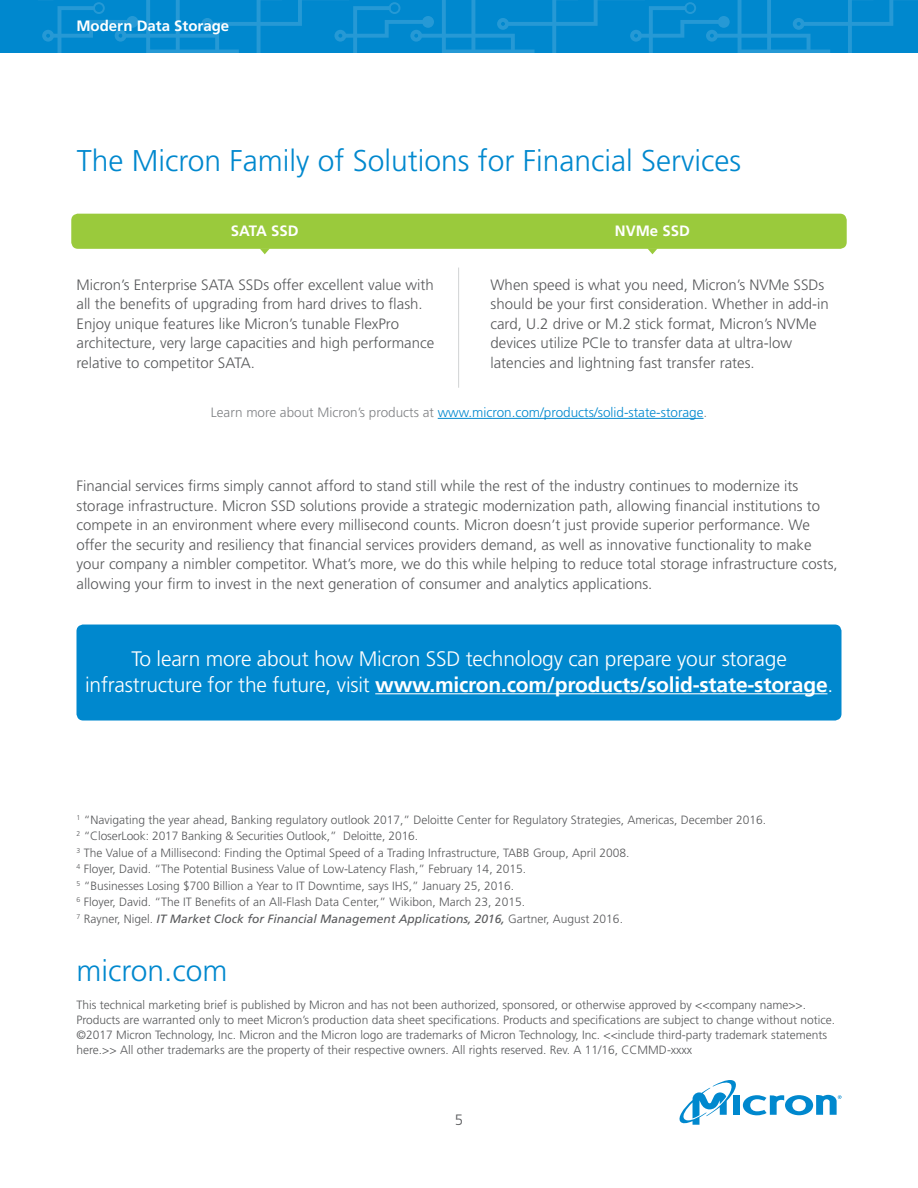
<style>
.page{position:relative;width:918px;height:1188px;background:#fff}
.page>*{position:absolute;margin:0;border:0;box-sizing:border-box;transform-origin:0 0}
.t1{font:300 30px "Frutiger LT Std";color:#0088ce}
.t2{font:300 21px/25.5px "Frutiger LT Std";letter-spacing:-.01em;color:#fff;text-align:center}
.t3{font:300 15px/19.5px "Frutiger LT Std";color:#58595b}
.t4{font:700 15px "Frutiger LT Std";color:#fff}
.t5{font:300 13.5px "Frutiger LT Std";color:#0088ce}
.t6{font:300 12px/16.5px "Frutiger LT Std";color:#58595b}
.s1{color:#808285}
.s2{font-weight:700}
.s3{font-weight:400;font-style:italic}
</style>
<div class="page">
<div style="left:0;top:0;width:918px;height:52px;background:#0088ce"></div>
<svg style="left:42px;top:0;width:852px;height:52px"></svg>
<hr style="left:458px;top:268px;width:1px;height:120px;background:#d1d3d4">
<div style="left:71px;top:214px;width:776px;height:35px;background:#9aca3c;border-radius:7px"></div>
<svg style="left:260px;top:248px;width:10px;height:6px"></svg>
<svg style="left:647px;top:248px;width:11px;height:6px"></svg>
<hr style="left:438px;top:418px;width:266px;height:1px;background:#0088ce">
<div style="left:76px;top:625px;width:766px;height:96px;background:#0088ce;border-radius:7px"></div>
<hr style="left:375px;top:693px;width:452px;height:1px;background:#fff">
<svg style="left:679px;top:1080px;width:162px;height:45px"></svg>
<p class="t4" style="left:76px;top:17px;width:154px">Modern Data Storage</p>
<h1 class="t1" style="left:77px;top:144px;width:666px">The Micron Family of Solutions for Financial Services</h1>
<p class="t4" style="left:231px;top:222px;width:69px">SATA SSD</p>
<p class="t4" style="left:615px;top:222px;width:77px">NVMe SSD</p>
<p class="t3" style="left:76px;top:275px;width:359px">Micron’s Enterprise SATA SSDs offer excellent value with all the benefits of upgrading from hard drives to flash.<br>Enjoy unique features like Micron’s tunable FlexPro architecture, very large capacities and high performance relative to competitor SATA.</p>
<p class="t3" style="left:490px;top:275px;width:340px">When speed is what you need, Micron’s NVMe SSDs should be your first consideration. Whether in add-in card, U.2 drive or M.2 stick format, Micron’s NVMe devices utilize PCIe to transfer data at ultra-low latencies and lightning fast transfer rates.</p>
<p class="t5" style="left:211px;top:405px;width:498px"><span class="s1">Learn more about Micron’s products at</span> www.micron.com/products/solid-state-storage<span class="s1">.</span></p>
<p class="t3" style="left:76px;top:477px;width:763px">Financial services firms simply cannot afford to stand still while the rest of the industry continues to modernize its storage infrastructure. Micron SSD solutions provide a strategic modernization path, allowing financial institutions to compete in an environment where every millisecond counts. Micron doesn’t just provide superior performance. We offer the security and resiliency that financial services providers demand, as well as innovative functionality to make your company a nimbler competitor. What’s more, we do this while helping to reduce total storage infrastructure costs, allowing your firm to invest in the next generation of consumer and analytics applications.</p>
<h2 class="t2" style="left:85px;top:647px;width:750px">To learn more about how Micron SSD technology can prepare your storage infrastructure for the future, visit <span class="s2">www.micron.com/products/solid-state-storage</span>.</h2>
<p class="t6" style="left:76px;top:811px;width:691px"><sup>1</sup> “Navigating the year ahead, Banking regulatory outlook 2017,” Deloitte Center for Regulatory Strategies, Americas, December 2016.<br><sup>2</sup> “CloserLook: 2017 Banking &amp; Securities Outlook,” Deloitte, 2016.<br><sup>3</sup> The Value of a Millisecond: Finding the Optimal Speed of a Trading Infrastructure, TABB Group, April 2008.<br><sup>4</sup> Floyer, David. “The Potential Business Value of Low-Latency Flash,” February 14, 2015.<br><sup>5</sup> “Businesses Losing $700 Billion a Year to IT Downtime, says IHS,” January 25, 2016.<br><sup>6</sup> Floyer, David. “The IT Benefits of an All-Flash Data Center,” Wikibon, March 23, 2015.<br><sup>7</sup> Rayner, Nigel. <span class="s3">IT Market Clock for Financial Management Applications, 2016,</span> Gartner, August 2016.</p>
<h1 class="t1" style="left:76px;top:954px;width:153px">micron.com</h1>
<p class="t6" style="left:76px;top:998px;width:760px;line-height:15px">This technical marketing brief is published by Micron and has not been authorized, sponsored, or otherwise approved by &lt;&lt;company name&gt;&gt;.<br>Products are warranted only to meet Micron’s production data sheet specifications. Products and specifications are subject to change without notice. ©2017 Micron Technology, Inc. Micron and the Micron logo are trademarks of Micron Technology, Inc. &lt;&lt;include third-party trademark statements here.&gt;&gt; All other trademarks are the property of their respective owners. All rights reserved. Rev. A 11/16, CCMMD-xxxx</p>
<p class="t3" style="left:455px;top:1110px;width:10px">5</p>
</div>
